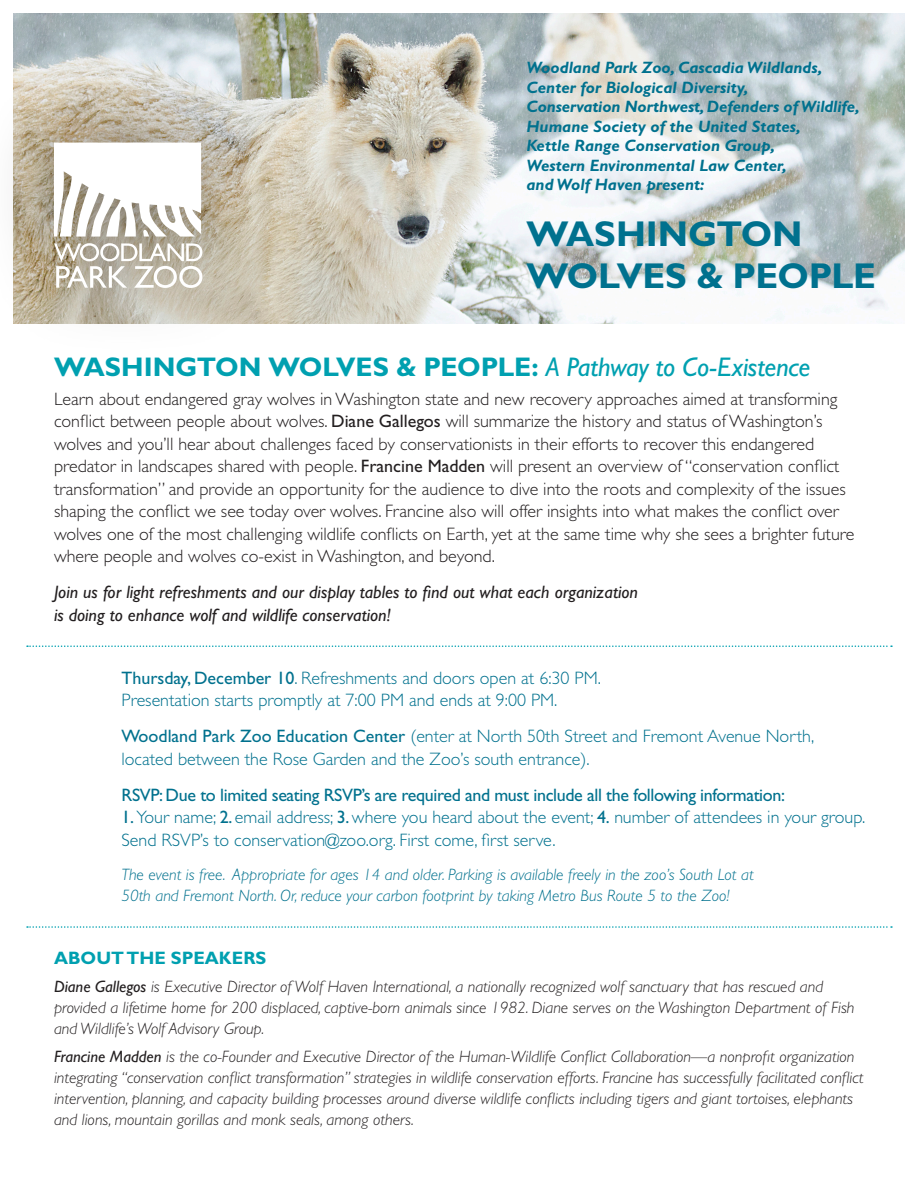
<style>
.page{position:relative;width:918px;height:1188px;background:#fff}
.page>*{position:absolute;margin:0;border:0;box-sizing:border-box;transform-origin:0 0}
.body{font:700 36px/42px "Gill Sans Std";letter-spacing:-.01em;color:#00718e}
.body-2{font:700 27px "Gill Sans Std";letter-spacing:-.005em;color:#00a0b0}
.body-3{font:300 18px/22.5px "Gill Sans Std";color:#231f20}
.body-4{font:300 18px/22.5px "Gill Sans Std";color:#00718e}
.body-5{font:italic 18px/22.5px "Gill Sans Std";color:#231f20}
.body-6{font:18px "Gill Sans Std";letter-spacing:-.02em;color:#00718e}
.body-7{font:700 18px "Gill Sans Std";color:#00a0b0}
.body-8{font:italic 300 16.5px/21px "Gill Sans Std";color:#231f20}
.body-9{font:italic 700 16.5px/19.5px "Gill Sans Std";color:#00718e}
.body-10{font:italic 300 16.5px/21px "Gill Sans Std";color:#00718e}
.s1{font-weight:400;font-style:italic}
.s2{font-weight:400}
</style>
<div class="page">
<img style="left:14px;top:14px;width:890px;height:310px">
<div style="left:0;top:67px;width:276px;height:294px;background:#231f20;opacity:.5"></div>
<svg style="left:54px;top:243px;width:149px;height:45px"></svg>
<svg style="left:54px;top:143px;width:147px;height:94px"></svg>
<svg style="left:27px;top:645px;width:865px;height:2px"></svg>
<svg style="left:27px;top:926px;width:865px;height:2px"></svg>
<p class="body-9" style="left:526px;top:58px;width:335px">Woodland Park Zoo, Cascadia Wildlands, Center for Biological Diversity,<br>Conservation Northwest, Defenders of Wildlife, Humane Society of the United States,<br>Kettle Range Conservation Group,<br>Western Environmental Law Center,<br>and Wolf Haven present:</p>
<p class="body" style="left:526px;top:213px;width:351px">WASHINGTON<br>WOLVES &amp; PEOPLE</p>
<p class="body-2" style="left:54px;top:350px;width:758px">WASHINGTON WOLVES &amp; PEOPLE: <span class="s1">A Pathway to Co-Existence</span></p>
<p class="body-3" style="left:54px;top:388px;width:802px">Learn about endangered gray wolves in Washington state and new recovery approaches aimed at transforming conflict between people about wolves. <span class="s2">Diane Gallegos</span> will summarize the history and status of Washington’s wolves and you’ll hear about challenges faced by conservationists in their efforts to recover this endangered predator in landscapes shared with people. <span class="s2">Francine Madden</span> will present an overview of “conservation conflict transformation” and provide an opportunity for the audience to dive into the roots and complexity of the issues shaping the conflict we see today over wolves. Francine also will offer insights into what makes the conflict over wolves one of the most challenging wildlife conflicts on Earth, yet at the same time why she sees a brighter future where people and wolves co-exist in Washington, and beyond.</p>
<p class="body-5" style="left:54px;top:581px;width:585px">Join us for light refreshments and our display tables to find out what each organization is doing to enhance wolf and wildlife conservation!</p>
<p class="body-4" style="left:122px;top:667px;width:481px"><span class="s2">Thursday, December 10</span>. Refreshments and doors open at 6:30 PM.<br>Presentation starts promptly at 7:00 PM and ends at 9:00 PM.</p>
<p class="body-4" style="left:122px;top:725px;width:694px"><span class="s2">Woodland Park Zoo Education Center</span> (enter at North 50th Street and Fremont Avenue North, located between the Rose Garden and the Zoo’s south entrance).</p>
<p class="body-6" style="left:122px;top:784px;width:665px">RSVP: Due to limited seating RSVP’s are required and must include all the following information:</p>
<p class="body-4" style="left:122px;top:806px;width:745px"><span class="s2">1.</span> Your name; <span class="s2">2.</span> email address; <span class="s2">3.</span> where you heard about the event; <span class="s2">4.</span> number of attendees in your group.<br>Send RSVP’s to conservation@zoo.org. First come, first serve.</p>
<p class="body-10" style="left:122px;top:864px;width:634px">The event is free. Appropriate for ages 14 and older. Parking is available freely in the zoo’s South Lot at<br>50th and Fremont North. Or, reduce your carbon footprint by taking Metro Bus Route 5 to the Zoo!</p>
<p class="body-7" style="left:54px;top:948px;width:214px">ABOUT THE SPEAKERS</p>
<p class="body-8" style="left:54px;top:976px;width:802px"><span class="s2">Diane Gallegos</span> is Executive Director of Wolf Haven International, a nationally recognized wolf sanctuary that has rescued and provided a lifetime home for 200 displaced, captive-born animals since 1982. Diane serves on the Washington Department of Fish and Wildlife’s Wolf Advisory Group.</p>
<p class="body-8" style="left:54px;top:1046px;width:811px"><span class="s2">Francine Madden</span> is the co-Founder and Executive Director of the Human-Wildlife Conflict Collaboration—a nonprofit organization integrating “conservation conflict transformation” strategies in wildlife conservation efforts. Francine has successfully facilitated conflict intervention, planning, and capacity building processes around diverse wildlife conflicts including tigers and giant tortoises, elephants and lions, mountain gorillas and monk seals, among others.</p>
</div>
